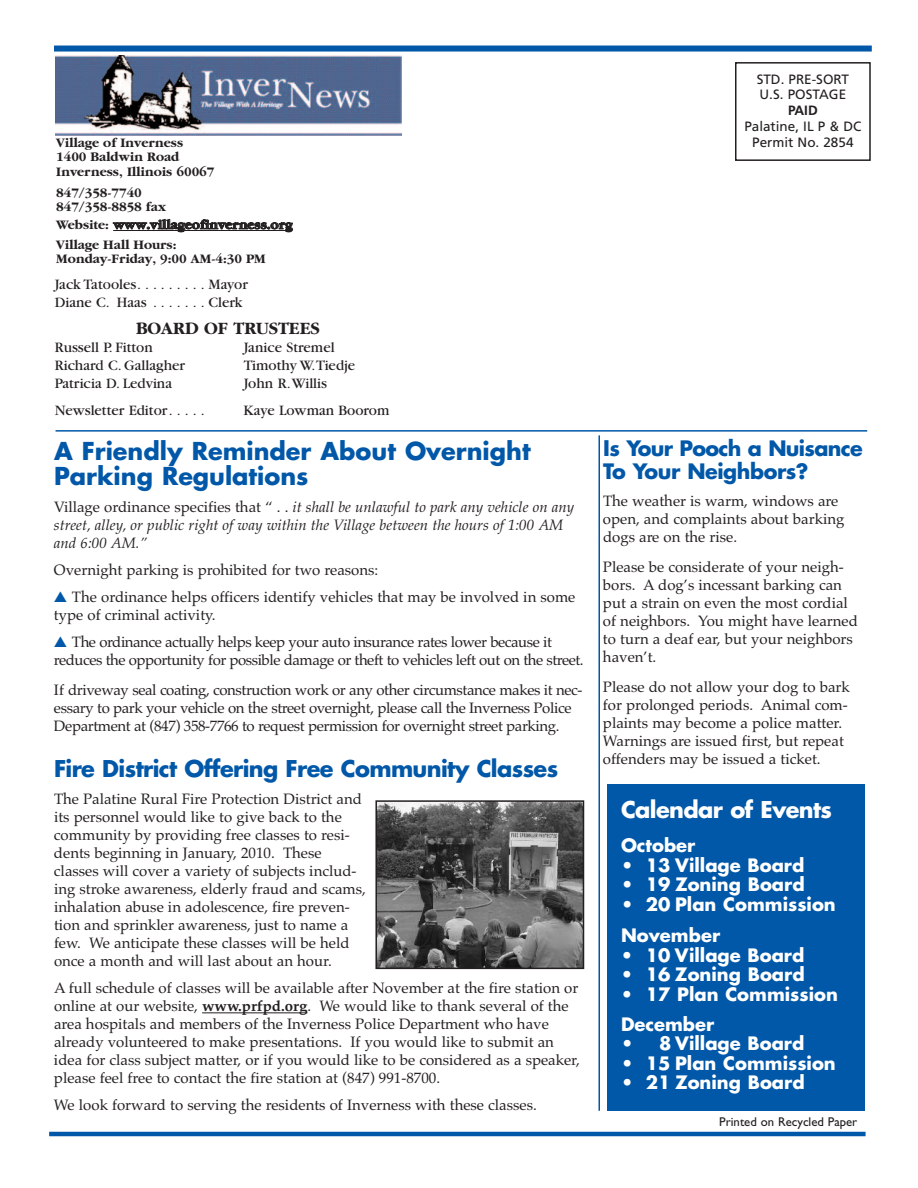
<style>
.page{position:relative;width:918px;height:1188px;background:#fff}
.page>*{position:absolute;margin:0;border:0;box-sizing:border-box;transform-origin:0 0}
.t1{font:700 24px/25.5px "Futura";color:#0157a8}
.t2{font:700 22.5px "Futura";letter-spacing:-.03em;color:#0157a8}
.t3{font:700 22.5px "Futura";letter-spacing:-.03em;color:#fff}
.t4{font:700 20.7px/22.5px "Futura";letter-spacing:-.035em;color:#0157a8}
.t5{font:700 18px/31.5px "Futura";color:#fff}
.t6{font:700 18px "Garamond";color:#231f20}
.t7{font:15px/18px "Palatino";color:#231f20}
.t8{font:15px/18px "Palatino";letter-spacing:-.025em;color:#231f20}
.t9{font:15px/18px "Garamond";color:#231f20}
.t10{font:italic 15px/18px "Palatino";color:#231f20}
.t11{font:15px/18px "Palatino";letter-spacing:-.03em;color:#231f20}
.t12{font:700 13.5px/14.2px "Garamond";color:#231f20}
.t13{font:13.5px/15.8px "Frutiger";color:#231f20}
.t14{font:700 13.5px "Frutiger";color:#231f20}
.t15{font:12.75px "Gill Sans";color:#231f20}
.s1{font-style:normal}
.s2{color:#0157a8}
.s3{font-weight:700}
.s4{font-size:21px}
</style>
<div class="page">
<hr style="left:49px;top:1132px;width:817px;height:4px;background:#0157a8">
<div style="left:54px;top:46px;width:818px;height:6px;background:#0157a8"></div>
<div style="left:735px;top:62px;width:136px;height:99px;border:2px solid #231f20"></div>
<hr style="left:56px;top:430px;width:811px;height:2px;background:#0157a8">
<hr style="left:113px;top:230px;width:179px;height:1px;background:#231f20">
<img style="left:56px;top:55px;width:346px;height:80px">
<hr style="left:202px;top:1012px;width:105px;height:1px;background:#231f20">
<hr style="left:599px;top:435px;width:1px;height:676px;background:#0157a8">
<div style="left:608px;top:784px;width:257px;height:327px;background:#0157a8"></div>
<img style="left:378px;top:803px;width:203px;height:163px">
<div style="left:375px;top:800px;width:209px;height:169px;border:2px solid #231f20"></div>
<p class="t12" style="left:56px;top:135px;width:160px">Village of Inverness<br>1400 Baldwin Road<br>Inverness, Illinois 60067</p>
<p class="t12" style="left:56px;top:185px;width:111px">847/358-7740<br>847/358-8858 fax</p>
<p class="t12" style="left:56px;top:214px;width:238px;line-height:20.4px">Website: www.villageofinverness.org<br>Village Hall Hours:</p>
<p class="t12" style="left:56px;top:252px;width:211px">Monday-Friday, 9:00 AM-4:30 PM</p>
<p class="t9" style="left:55px;top:277px;width:195px">Jack Tatooles. . . . . . . . . Mayor<br>Diane C. Haas . . . . . . . Clerk</p>
<p class="t6" style="left:136px;top:317px;width:185px">BOARD OF TRUSTEES</p>
<p class="t9" style="left:55px;top:340px;width:100px">Russell P. Fitton</p>
<p class="t9" style="left:244px;top:340px;width:92px">Janice Stremel</p>
<p class="t9" style="left:55px;top:358px;width:132px">Richard C. Gallagher</p>
<p class="t9" style="left:244px;top:358px;width:113px">Timothy W.Tiedje</p>
<p class="t9" style="left:55px;top:376px;width:119px">Patricia D. Ledvina</p>
<p class="t9" style="left:244px;top:376px;width:85px">John R.Willis</p>
<p class="t9" style="left:55px;top:403px;width:151px">Newsletter Editor. . . . .</p>
<p class="t9" style="left:244px;top:403px;width:147px">Kaye Lowman Boorom</p>
<h1 class="t1" style="left:54px;top:440px;width:478px">A Friendly Reminder About Overnight<br>Parking Regulations</h1>
<p class="t10" style="left:54px;top:498px;width:522px"><span class="s1">Village ordinance specifies that “ . .</span> it shall be unlawful to park any vehicle on any street, alley, or public right of way within the Village between the hours of 1:00 AM and 6:00 AM.”</p>
<p class="t7" style="left:54px;top:561px;width:326px">Overnight parking is prohibited for two reasons:</p>
<p class="t7" style="left:54px;top:588px;width:523px"><span class="s2">▲</span> The ordinance helps officers identify vehicles that may be involved in some type of criminal activity.</p>
<p class="t11" style="left:54px;top:633px;width:531px"><span class="s2">▲</span> The ordinance actually helps keep your auto insurance rates lower because it reduces the opportunity for possible damage or theft to vehicles left out on the street.</p>
<p class="t8" style="left:54px;top:681px;width:530px">If driveway seal coating, construction work or any other circumstance makes it nec&shy;essary to park your vehicle on the street overnight, please call the Inverness Police<br>Department at (847) 358-7766 to request permission for overnight street parking.</p>
<h2 class="t2" style="left:54px;top:759px;width:506px">Fire District Offering Free Community Classes</h2>
<p class="t7" style="left:54px;top:790px;width:313px">The Palatine Rural Fire Protection District and its personnel would like to give back to the community by providing free classes to resi&shy;dents beginning in January, 2010. These classes will cover a variety of subjects includ&shy;ing stroke awareness, elderly fraud and scams, inhalation abuse in adolescence, fire preven&shy;tion and sprinkler awareness, just to name a few. We anticipate these classes will be held once a month and will last about an hour.</p>
<p class="t7" style="left:54px;top:979px;width:527px">A full schedule of classes will be available after November at the fire station or online at our website, <span class="s3">www.prfpd.org</span>. We would like to thank several of the area hospitals and members of the Inverness Police Department who have already volunteered to make presentations. If you would like to submit an idea for class subject matter, or if you would like to be considered as a speaker, please feel free to contact the fire station at (847) 991-8700.</p>
<p class="t7" style="left:54px;top:1096px;width:484px">We look forward to serving the residents of Inverness with these classes.</p>
<p class="t13" style="left:757px;top:72px;width:94px">STD. PRE-SORT<br>U.S. POSTAGE</p>
<p class="t14" style="left:788px;top:105px;width:31px">PAID</p>
<p class="t13" style="left:744px;top:119px;width:119px;text-align:center">Palatine, IL P &amp; DC<br>Permit No. 2854</p>
<h3 class="t4" style="left:603px;top:439px;width:261px"><span class="s4">I</span>s Your Pooch a Nuisance<br>To Your Neighbors?</h3>
<p class="t7" style="left:603px;top:491px;width:243px">The weather is warm, windows are open, and complaints about barking dogs are on the rise.</p>
<p class="t7" style="left:603px;top:557px;width:256px">Please be considerate of your neigh&shy;bors. A dog’s incessant barking can put a strain on even the most cordial of neighbors. You might have learned to turn a deaf ear, but your neighbors haven’t.</p>
<p class="t7" style="left:603px;top:677px;width:248px">Please do not allow your dog to bark for prolonged periods. Animal com&shy;plaints may become a police matter.<br>Warnings are issued first, but repeat offenders may be issued a ticket.</p>
<h2 class="t3" style="left:621px;top:799px;width:213px">Calendar of Events</h2>
<p class="t5" style="left:621px;top:831px;width:76px">October</p>
<p class="t5" style="left:621px;top:851px;width:185px">• 13 Village Board</p>
<p class="t5" style="left:621px;top:870px;width:185px">• 19 Zoning Board</p>
<p class="t5" style="left:621px;top:890px;width:216px">• 20 Plan Commission<br>November</p>
<p class="t5" style="left:621px;top:941px;width:185px">• 10 Village Board</p>
<p class="t5" style="left:621px;top:960px;width:185px">• 16 Zoning Board</p>
<p class="t5" style="left:621px;top:981px;width:218px;line-height:30px">• 17 Plan Commission<br>December</p>
<p class="t5" style="left:621px;top:1029px;width:185px">• 8 Village Board</p>
<p class="t5" style="left:621px;top:1049px;width:216px">• 15 Plan Commission</p>
<p class="t5" style="left:621px;top:1068px;width:185px">• 21 Zoning Board</p>
<p class="t15" style="left:719px;top:1117px;width:139px">Printed on Recycled Paper</p>
</div>
